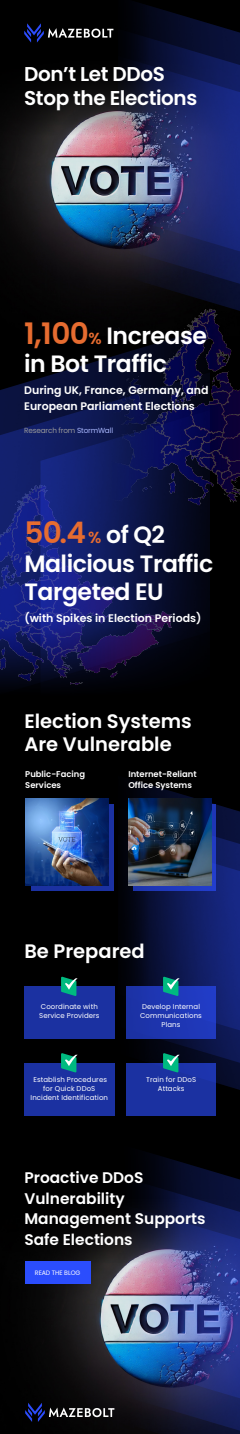
<style>
.page{position:relative;width:240px;height:1434px;background:#fff}
.page>*{position:absolute;margin:0;border:0;box-sizing:border-box;transform-origin:0 0}
.t1{font:600 29.6px "Poppins";color:#e66c30}
.t2{font:600 23.6px/28.3px "Poppins";letter-spacing:-.02em;color:#fff}
.t3{font:600 20px/24px "Poppins";letter-spacing:-.02em;color:#fff}
.t4{font:600 19.48px/23.4px "Poppins";color:#fff}
.t5{font:600 15.4px/20.9px "Poppins";color:#fff}
.t6{font:600 11px/16.4px "Poppins";color:#fff}
.t7{font:600 8.4px/10.4px "Poppins";color:#fff}
.t8{font:7.4px "Poppins";letter-spacing:-.02em;color:#999}
.t9{font:7px/9px "Poppins";letter-spacing:.01em;color:#fff;text-align:center}
.t10{font:6.38px "Poppins";letter-spacing:-.01em;color:#fff}
.s1{font-size:29.6px;color:#e66c30}
.s2{font-size:16px;color:#e66c30}
.s3{color:#aab8fe}
.s4{font-size:16px}
.s5{font-size:23.6px;color:#fff}
</style>
<div class="page">
<div style="left:0;top:0;width:240px;height:1433px;background:#000"></div>
<svg style="left:24px;top:23px;width:89px;height:20px"></svg>
<img style="left:0;top:84px;width:118px;height:212px">
<img style="left:118px;top:2px;width:122px;height:293px">
<img style="left:0;top:362px;width:210px;height:327px">
<img style="left:124px;top:781px;width:116px;height:309px">
<img style="left:92px;top:295px;width:148px;height:242px">
<div style="left:31px;top:804px;width:83px;height:87px;background:#1b31a1"></div>
<img style="left:26px;top:799px;width:83px;height:87px">
<svg style="left:134px;top:804px;width:82px;height:87px"></svg>
<img style="left:129px;top:799px;width:83px;height:87px">
<div style="left:24px;top:986px;width:90px;height:53px;background:#1b31a1"></div>
<div style="left:24px;top:1063px;width:90px;height:53px;background:#1b31a1"></div>
<div style="left:126px;top:986px;width:90px;height:53px;background:linear-gradient(to right,#1b31a3,#213bc5)"></div>
<div style="left:126px;top:1063px;width:90px;height:53px;background:#1b31a1"></div>
<svg style="left:61px;top:977px;width:17px;height:19px"></svg>
<svg style="left:61px;top:1053px;width:17px;height:20px"></svg>
<svg style="left:163px;top:977px;width:17px;height:19px"></svg>
<svg style="left:163px;top:1053px;width:17px;height:20px"></svg>
<img style="left:0;top:1225px;width:118px;height:209px">
<div style="left:25px;top:1262px;width:65px;height:22px;background:#2b4dfd"></div>
<svg style="left:25px;top:1403px;width:89px;height:19px"></svg>
<img style="left:118px;top:1153px;width:122px;height:281px">
<h3 class="t3" style="left:24px;top:62px;width:175px">Don’t Let DDoS<br>Stop the Elections</h3>
<h2 class="t2" style="left:24px;top:322px;width:184px"><span class="s1">1,100</span><span class="s2">%</span> Increase in Bot Traffic</h2>
<h3 class="t6" style="left:24px;top:382px;width:186px">During UK, France, Germany, and<br>European Parliament Elections</h3>
<p class="t8" style="left:24px;top:428px;width:90px">Research from <span class="s3">StormWall</span></p>
<h1 class="t1" style="left:24px;top:516px;width:142px">50.4<span class="s4">%</span> <span class="s5">of Q2</span></h1>
<h2 class="t2" style="left:24px;top:550px;width:190px">Malicious Traffic<br>Targeted EU</h2>
<h3 class="t6" style="left:24px;top:610px;width:179px">(with Spikes in Election Periods)</h3>
<h3 class="t4" style="left:24px;top:710px;width:169px">Election Systems<br>Are Vulnerable</h3>
<p class="t7" style="left:25px;top:769px;width:61px">Public-Facing<br>Services</p>
<p class="t7" style="left:128px;top:769px;width:70px">Internet-Reliant<br>Office Systems</p>
<h3 class="t4" style="left:24px;top:940px;width:122px">Be Prepared</h3>
<p class="t9" style="left:39px;top:1003px;width:62px;text-align:left">Coordinate with<br>Service Providers</p>
<p class="t9" style="left:31px;top:1076px;width:79px">Establish Procedures for Quick DDoS<br>Incident Identification</p>
<p class="t9" style="left:140px;top:1003px;width:63px">Develop Internal<br>Communications<br>Plans</p>
<p class="t9" style="left:146px;top:1076px;width:51px">Train for DDoS<br>Attacks</p>
<h3 class="t5" style="left:24px;top:1167px;width:183px">Proactive DDoS<br>Vulnerability<br>Management Supports<br>Safe Elections</h3>
<p class="t10" style="left:35px;top:1270px;width:47px">READ THE BLOG</p>
</div>
